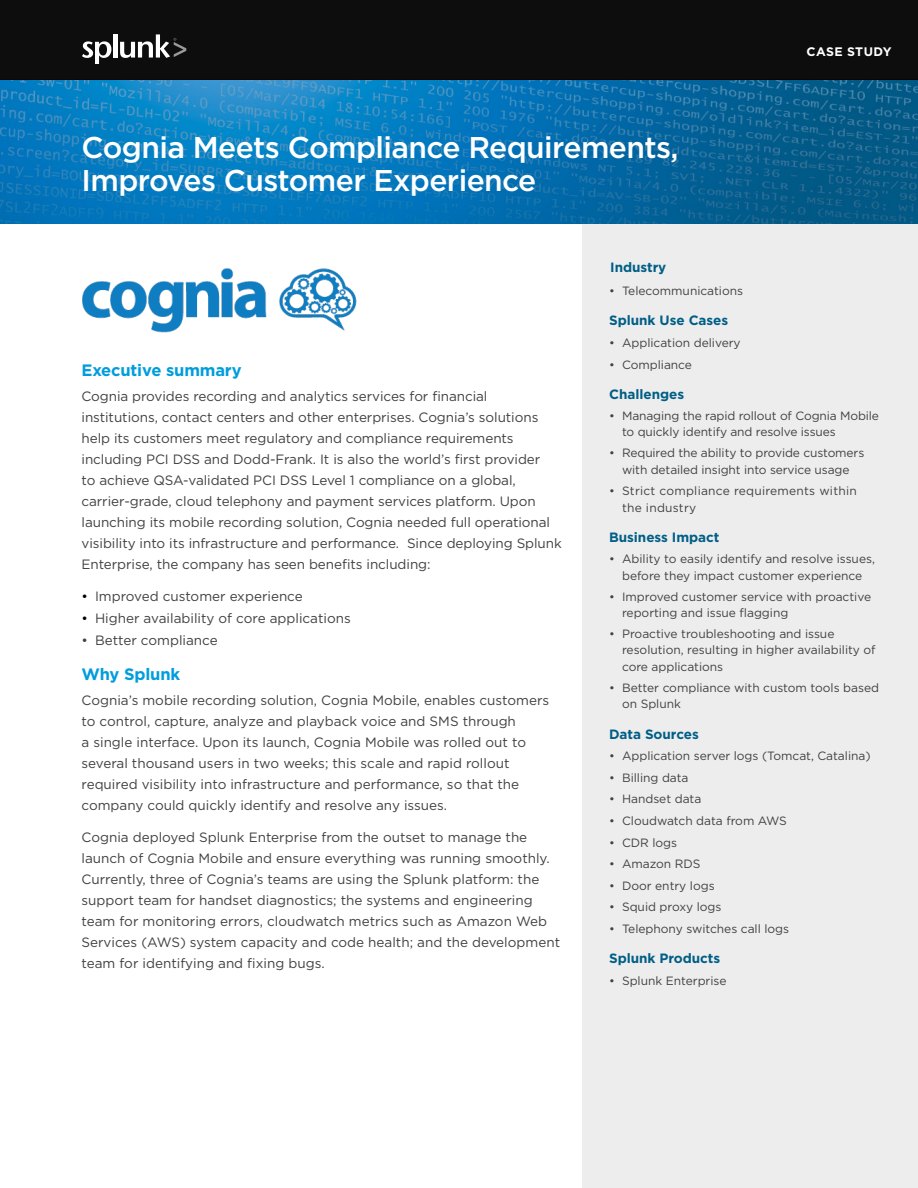
<style>
.page{position:relative;width:918px;height:1188px;background:#fff}
.page>*{position:absolute;margin:0;border:0;box-sizing:border-box;transform-origin:0 0}
.t1{font:500 30px/33px "Gotham";letter-spacing:-.02em;color:#fff}
.Blue_Subheads{font:700 16.5px "Gotham";letter-spacing:-.01em;color:#009ddc}
.Body_Text{font:13.5px/21px "Gotham";letter-spacing:-.005em;color:#414042}
.Sidebar_Subheads{font:700 13.5px "Gotham";letter-spacing:-.005em;color:#005e85}
.Sidebar_Text__Grey{font:700 13.5px "Gotham";letter-spacing:-.005em;color:#005e85}
.t2{font:700 12.3px "Gotham";letter-spacing:.03em;color:#fff}
.t3{font:12px/16.5px "Gotham";letter-spacing:-.005em;color:#414042}
.t4{font:12px/17.2px "Gotham";letter-spacing:.02em;color:#414042}
.s1{color:#000}
</style>
<div class="page">
<div style="left:582px;top:224px;width:336px;height:964px;background:#ededee"></div>
<img style="left:0;top:80px;width:918px;height:144px">
<div style="left:0;top:0;width:918px;height:80px;background:#0d0d0d"></div>
<svg style="left:82px;top:41px;width:29px;height:23px"></svg>
<hr style="left:113px;top:34px;width:4px;height:24px;background:#fff">
<svg style="left:120px;top:34px;width:66px;height:24px"></svg>
<img style="left:82px;top:268px;width:275px;height:65px">
<h1 class="t1" style="left:82px;top:131px;width:599px">Cognia Meets Compliance Requirements,<br>Improves Customer Experience</h1>
<p class="t2" style="left:807px;top:43px;width:86px">CASE STUDY</p>
<p class="Blue_Subheads" style="left:82px;top:359px;width:162px">Executive summary</p>
<p class="Body_Text" style="left:82px;top:386px;width:482px">Cognia provides recording and analytics services for financial institutions, contact centers and other enterprises. Cognia’s solutions help its customers meet regulatory and compliance requirements including PCI DSS and Dodd-Frank. It is also the world’s first provider<br>to achieve QSA-validated PCI DSS Level 1 compliance on a global, carrier-grade, cloud telephony and payment services platform. Upon launching its mobile recording solution, Cognia needed full operational visibility into its infrastructure and performance. Since deploying Splunk Enterprise, the company has seen benefits including:</p>
<p class="Body_Text" style="left:82px;top:585px;width:223px"><span class="s1">•</span> Improved customer experience</p>
<p class="Body_Text" style="left:82px;top:608px;width:271px"><span class="s1">•</span> Higher availability of core applications</p>
<p class="Body_Text" style="left:82px;top:630px;width:138px">• Better compliance</p>
<p class="Blue_Subheads" style="left:82px;top:663px;width:100px">Why Splunk</p>
<p class="Body_Text" style="left:82px;top:689px;width:469px">Cognia’s mobile recording solution, Cognia Mobile, enables customers to control, capture, analyze and playback voice and SMS through<br>a single interface. Upon its launch, Cognia Mobile was rolled out to several thousand users in two weeks; this scale and rapid rollout required visibility into infrastructure and performance, so that the company could quickly identify and resolve any issues.</p>
<p class="Body_Text" style="left:82px;top:826px;width:480px">Cognia deployed Splunk Enterprise from the outset to manage the launch of Cognia Mobile and ensure everything was running smoothly.<br>Currently, three of Cognia’s teams are using the Splunk platform: the support team for handset diagnostics; the systems and engineering team for monitoring errors, cloudwatch metrics such as Amazon Web Services (AWS) system capacity and code health; and the development team for identifying and fixing bugs.</p>
<p class="Sidebar_Text__Grey" style="left:610px;top:258px;width:58px">Industry</p>
<p class="t3" style="left:609px;top:282px;width:136px">• Telecommunications</p>
<p class="Sidebar_Subheads" style="left:609px;top:312px;width:121px">Splunk Use Cases</p>
<p class="t3" style="left:609px;top:334px;width:133px">• Application delivery</p>
<p class="t3" style="left:609px;top:356px;width:84px">• Compliance</p>
<p class="Sidebar_Subheads" style="left:609px;top:385px;width:77px">Challenges</p>
<p class="t3" style="left:622px;top:407px;width:259px;text-indent:-13px">• Managing the rapid rollout of Cognia Mobile to quickly identify and resolve issues</p>
<p class="t3" style="left:609px;top:444px;width:257px;text-align:center">• Required the ability to provide customers with detailed insight into service usage</p>
<p class="t4" style="left:622px;top:481px;width:236px;text-indent:-13px">• Strict compliance requirements within the industry</p>
<p class="Sidebar_Subheads" style="left:609px;top:529px;width:112px">Business Impact</p>
<p class="t3" style="left:609px;top:550px;width:267px;text-align:center">• Ability to easily identify and resolve issues, before they impact customer experience</p>
<p class="t3" style="left:622px;top:588px;width:251px;text-indent:-13px">• Improved customer service with proactive reporting and issue flagging</p>
<p class="t3" style="left:622px;top:625px;width:255px;text-indent:-13px">• Proactive troubleshooting and issue resolution, resulting in higher availability of core applications</p>
<p class="t3" style="left:622px;top:679px;width:258px;text-indent:-13px">• Better compliance with custom tools based on Splunk</p>
<p class="Sidebar_Subheads" style="left:609px;top:725px;width:91px">Data Sources</p>
<p class="t3" style="left:609px;top:748px;width:263px">• Application server logs (Tomcat, Catalina)</p>
<p class="t3" style="left:609px;top:769px;width:81px">• Billing data</p>
<p class="t3" style="left:609px;top:791px;width:94px">• Handset data</p>
<p class="t3" style="left:609px;top:812px;width:179px">• Cloudwatch data from AWS</p>
<p class="t3" style="left:609px;top:834px;width:70px">• CDR logs</p>
<p class="t3" style="left:609px;top:855px;width:93px">• Amazon RDS</p>
<p class="t3" style="left:609px;top:877px;width:107px">• Door entry logs</p>
<p class="t3" style="left:609px;top:899px;width:114px">• Squid proxy logs</p>
<p class="t3" style="left:609px;top:920px;width:182px">• Telephony switches call logs</p>
<p class="Sidebar_Subheads" style="left:609px;top:950px;width:113px">Splunk Products</p>
<p class="t3" style="left:609px;top:972px;width:119px">• Splunk Enterprise</p>
</div>
